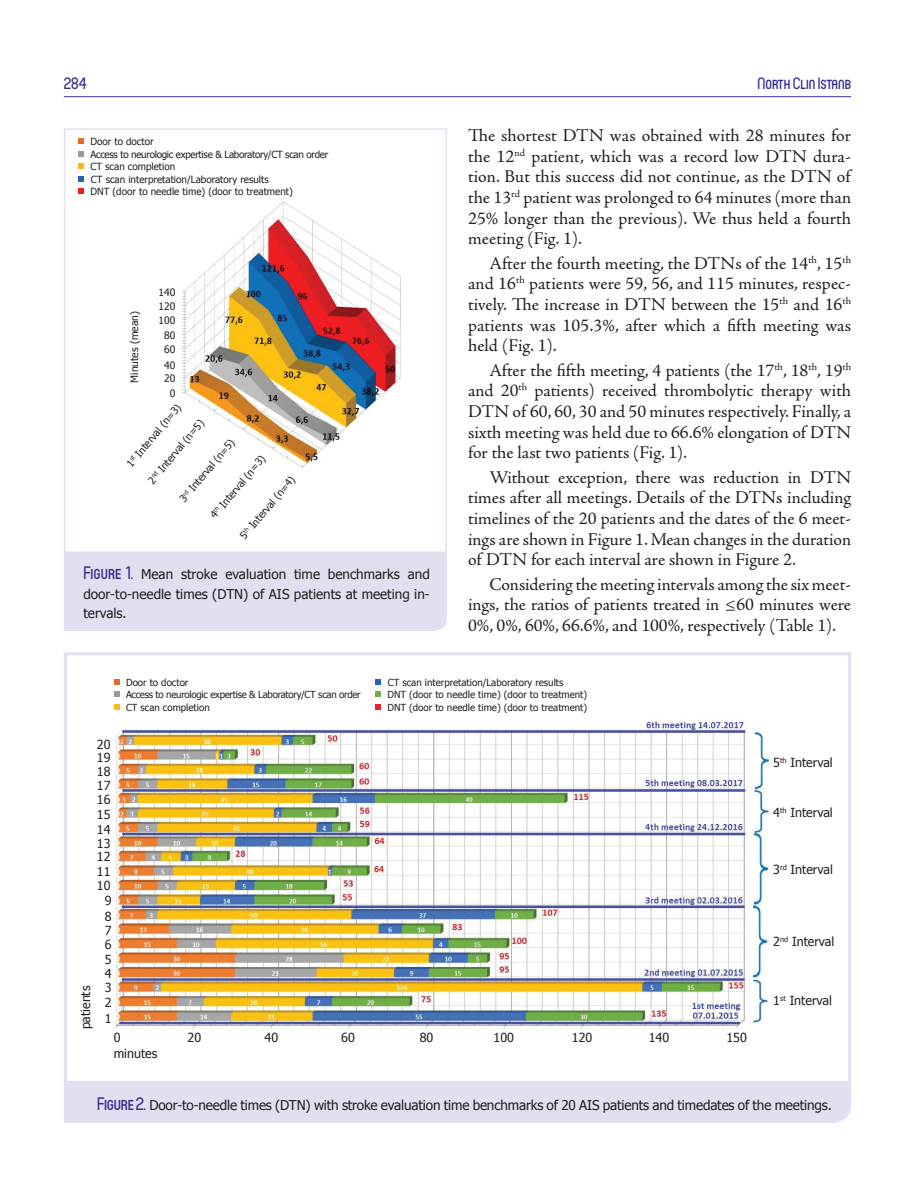
<style>
.page{position:relative;width:915px;height:1191px;background:#fff}
.page>*{position:absolute;margin:0;border:0;box-sizing:border-box;transform-origin:0 0}
.t1{font:18px/20.5px "Adobe Jenson Pro";letter-spacing:-.005em;color:#231f20;text-align:justify}
.t2{font:500 16.5px "Circula";color:#3a3091}
.t3{font:13.5px/19.5px "Tahoma";letter-spacing:-.01em;color:#231f20;text-align:justify}
.t4{font:12.45px "Tahoma";color:#231f20}
.t5{font:10.35px/14.9px "Tahoma";color:#231f20;text-align:center}
.t6{font:9.9px "Tahoma";color:#231f20}
.t7{font:9.9px/12.6px "Tahoma";letter-spacing:-.03em;color:#231f20}
.t8{font:9.75px "Tahoma";color:#231f20}
.t9{font:9.75px/12.5px "Tahoma";letter-spacing:-.03em;color:#231f20}
.s1{font-family:"Circula";font-weight:500;font-size:18px;color:#3a3091}
</style>
<div class="page">
<div style="left:64px;top:128px;width:382px;height:425px;border:2px solid #e2e0f0"></div>
<div style="left:64px;top:553px;width:382px;height:78px;background:#e2e0f0"></div>
<img style="left:182px;top:201px;width:219px;height:267px">
<svg style="left:78px;top:139px;width:6px;height:5px"></svg>
<svg style="left:78px;top:151px;width:6px;height:5px"></svg>
<svg style="left:78px;top:176px;width:6px;height:5px"></svg>
<svg style="left:78px;top:164px;width:6px;height:5px"></svg>
<svg style="left:78px;top:188px;width:6px;height:6px"></svg>
<div style="left:64px;top:652px;width:786px;height:432px;border:3px solid #e2e0f0"></div>
<div style="left:64px;top:1084px;width:786px;height:39px;background:#e2e0f0"></div>
<img style="left:116px;top:721px;width:654px;height:307px">
<svg style="left:114px;top:679px;width:5px;height:5px"></svg>
<svg style="left:114px;top:692px;width:5px;height:5px"></svg>
<svg style="left:375px;top:679px;width:5px;height:5px"></svg>
<svg style="left:114px;top:704px;width:5px;height:5px"></svg>
<svg style="left:375px;top:704px;width:5px;height:5px"></svg>
<svg style="left:375px;top:692px;width:5px;height:5px"></svg>
<hr style="left:64px;top:96px;width:786px;height:1px;background:#3a3091">
<p class="t2" style="left:64px;top:73px;width:24px">284</p>
<p class="t2" style="left:757px;top:73px;width:95px">North Clin Istanb</p>
<p class="t7" style="left:90px;top:135px;width:239px">Door to doctor<br>Access to neurologic expertise &amp; Laboratory/CT scan order</p>
<p class="t6" style="left:91px;top:172px;width:179px">CT scan interpretation/Laboratory results</p>
<p class="t6" style="left:90px;top:160px;width:86px">CT scan completion</p>
<p class="t6" style="left:90px;top:185px;width:204px">DNT (door to needle time) (door to treatment)</p>
<p class="t5" style="left:158px;top:284px;width:18px">140</p>
<p class="t5" style="left:126px;top:383px;width:73px;rotate:-90deg">Minutes (mean)</p>
<p class="t5" style="left:158px;top:298px;width:18px">120<br>100<br>80</p>
<p class="t5" style="left:164px;top:341px;width:13px;line-height:15.5px;text-align:left">60<br>40</p>
<p class="t5" style="left:164px;top:371px;width:13px">20<br>0</p>
<p class="t5" style="left:123px;top:460px;width:80px;rotate:-50deg">1<sup>st</sup> Interval (n=3)</p>
<p class="t5" style="left:144px;top:477px;width:82px;rotate:-50deg">2<sup>nd</sup> Interval (n=5)</p>
<p class="t5" style="left:176px;top:495px;width:80px;rotate:-50deg">3<sup>rd</sup> Interval (n=5)</p>
<p class="t5" style="left:206px;top:512px;width:80px;rotate:-50deg">4<sup>th</sup> Interval (n=3)</p>
<p class="t5" style="left:236px;top:533px;width:80px;rotate:-50deg">5<sup>th</sup> Interval (n=4)</p>
<p class="t3" style="left:83px;top:564px;width:348px"><span class="s1">Figure 1.</span> Mean stroke evaluation time benchmarks and door-to-needle times (DTN) of AIS patients at meeting in&shy;tervals.</p>
<p class="t1" style="left:468px;top:126px;width:384px">The shortest DTN was obtained with 28 minutes for the 12<sup>nd</sup> patient, which was a record low DTN dura&shy;tion. But this success did not continue, as the DTN of the 13<sup>rd</sup> patient was prolonged to 64 minutes (more than 25% longer than the previous). We thus held a fourth meeting (Fig. 1).</p>
<p class="t1" style="left:468px;top:253px;width:384px;text-indent:21px">After the fourth meeting, the DTNs of the 14<sup>th</sup>, 15<sup>th </sup>and 16<sup>th</sup> patients were 59, 56, and 115 minutes, respec&shy;tively. The increase in DTN between the 15<sup>th</sup> and 16<sup>th </sup>patients was 105.3%, after which a fifth meeting was held (Fig. 1).</p>
<p class="t1" style="left:468px;top:360px;width:384px;text-indent:21px">After the fifth meeting, 4 patients (the 17<sup>th</sup>, 18<sup>th</sup>, 19<sup>th </sup>and 20<sup>th</sup> patients) received thrombolytic therapy with DTN of 60, 60, 30 and 50 minutes respectively. Finally, a sixth meeting was held due to 66.6% elongation of DTN for the last two patients (Fig. 1).</p>
<p class="t1" style="left:468px;top:467px;width:384px;text-indent:21px">Without exception, there was reduction in DTN times after all meetings. Details of the DTNs including timelines of the 20 patients and the dates of the 6 meet&shy;ings are shown in Figure 1. Mean changes in the duration of DTN for each interval are shown in Figure 2.</p>
<p class="t1" style="left:468px;top:574px;width:384px;text-indent:21px">Considering the meeting intervals among the six meet&shy;ings, the ratios of patients treated in ≤60 minutes were 0%, 0%, 60%, 66.6%, and 100%, respectively (Table 1).</p>
<p class="t4" style="left:97px;top:735px;width:15px">20</p>
<p class="t4" style="left:97px;top:749px;width:15px">19</p>
<p class="t4" style="left:97px;top:763px;width:15px">18</p>
<p class="t4" style="left:97px;top:776px;width:15px">17</p>
<p class="t4" style="left:97px;top:791px;width:15px">16</p>
<p class="t4" style="left:97px;top:806px;width:15px">15</p>
<p class="t4" style="left:97px;top:820px;width:15px">14</p>
<p class="t4" style="left:97px;top:835px;width:15px">13</p>
<p class="t4" style="left:97px;top:848px;width:15px">12</p>
<p class="t4" style="left:97px;top:863px;width:15px">11</p>
<p class="t4" style="left:97px;top:877px;width:15px">10</p>
<p class="t4" style="left:105px;top:891px;width:8px">9</p>
<p class="t4" style="left:105px;top:908px;width:8px">8</p>
<p class="t4" style="left:105px;top:922px;width:8px">7</p>
<p class="t4" style="left:105px;top:936px;width:8px">6</p>
<p class="t4" style="left:105px;top:950px;width:8px">5</p>
<p class="t4" style="left:77px;top:1029px;width:45px;rotate:-90deg">patients</p>
<p class="t4" style="left:105px;top:965px;width:8px">4</p>
<p class="t4" style="left:105px;top:979px;width:8px">3</p>
<p class="t4" style="left:105px;top:994px;width:8px">2</p>
<p class="t4" style="left:105px;top:1010px;width:8px">1</p>
<p class="t9" style="left:126px;top:675px;width:236px">Door to doctor<br>Access to neurologic expertise &amp; Laboratory/CT scan order</p>
<p class="t8" style="left:388px;top:675px;width:177px">CT scan interpretation/Laboratory results</p>
<p class="t8" style="left:126px;top:700px;width:85px">CT scan completion</p>
<p class="t8" style="left:387px;top:700px;width:201px">DNT (door to needle time) (door to treatment)</p>
<p class="t8" style="left:387px;top:688px;width:201px">DNT (door to needle time) (door to treatment)</p>
<p class="t4" style="left:114px;top:1028px;width:8px">0</p>
<p class="t4" style="left:114px;top:1045px;width:45px">minutes</p>
<p class="t4" style="left:187px;top:1028px;width:15px">20</p>
<p class="t4" style="left:264px;top:1028px;width:15px">40</p>
<p class="t4" style="left:341px;top:1028px;width:15px">60</p>
<p class="t4" style="left:419px;top:1028px;width:15px">80</p>
<p class="t4" style="left:493px;top:1028px;width:22px">100</p>
<p class="t4" style="left:571px;top:1028px;width:22px">120</p>
<p class="t4" style="left:648px;top:1028px;width:22px">140</p>
<p class="t4" style="left:726px;top:1028px;width:22px">150</p>
<p class="t4" style="left:773px;top:754px;width:61px">5<sup>th</sup> Interval</p>
<p class="t4" style="left:773px;top:804px;width:61px">4<sup>th</sup> Interval</p>
<p class="t4" style="left:773px;top:861px;width:61px">3<sup>rd</sup> Interval</p>
<p class="t4" style="left:773px;top:933px;width:63px">2<sup>nd</sup> Interval</p>
<p class="t4" style="left:773px;top:992px;width:60px">1<sup>st</sup> Interval</p>
<p class="t3" style="left:97px;top:1094px;width:736px"><span class="s1">Figure 2.</span> Door-to-needle times (DTN) with stroke evaluation time benchmarks of 20 AIS patients and timedates of the meetings.</p>
</div>
